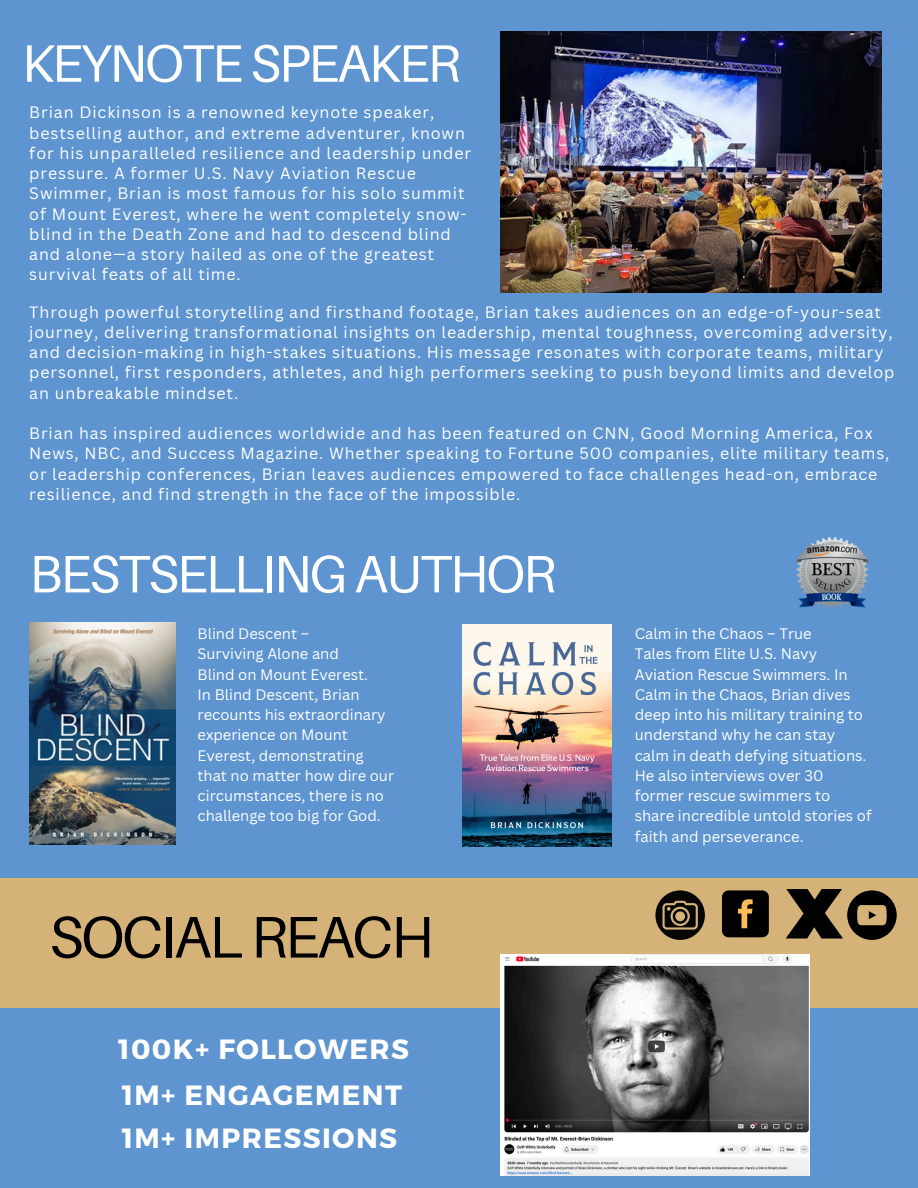
<style>
.page{position:relative;width:918px;height:1188px;background:#5e94cf}
.page>*{position:absolute;margin:0;border:0;box-sizing:border-box;transform-origin:0 0}
.t1{font:58.8px "Aileron";letter-spacing:-.04em;color:#000}
.t2{font:52.8px "Aileron";letter-spacing:-.04em;color:#fff}
.t3{font:700 27.75px/43.8px "Montserrat";letter-spacing:.05em;color:#fff}
.t4{font:16.05px/20.2px "Canva Sans";letter-spacing:.055em;color:#fff}
.t5{font:15.9px/20.2px "Canva Sans";letter-spacing:.055em;color:#fff}
.t6{font:14.85px "Canva Sans";color:#fff}
.t7{font:14.7px "Canva Sans";color:#fff}
</style>
<div class="page">
<div style="left:0;top:879px;width:918px;height:129px;background:#d4b278"></div>
<img style="left:500px;top:32px;width:382px;height:261px">
<svg style="left:655px;top:890px;width:50px;height:50px"></svg>
<svg style="left:786px;top:889px;width:111px;height:51px"></svg>
<svg style="left:722px;top:890px;width:47px;height:47px;background:#20180d"></svg>
<img style="left:463px;top:625px;width:148px;height:222px">
<img style="left:29px;top:623px;width:147px;height:221px">
<img style="left:796px;top:537px;width:73px;height:71px">
<img style="left:500px;top:954px;width:310px;height:222px">
<h2 class="t2" style="left:22px;top:31px;width:440px">KEYNOTE SPEAKER</h2>
<p class="t4" style="left:29px;top:102px;width:443px">Brian Dickinson is a renowned keynote speaker, bestselling author, and extreme adventurer, known for his unparalleled resilience and leadership under pressure. A former U.S. Navy Aviation Rescue Swimmer, Brian is most famous for his solo summit of Mount Everest, where he went completely snow&shy;blind in the Death Zone and had to descend blind and alone—a story hailed as one of the greatest survival feats of all time.</p>
<p class="t4" style="left:29px;top:301px;width:867px">Through powerful storytelling and firsthand footage, Brian takes audiences on an edge-of-your-seat journey, delivering transformational insights on leadership, mental toughness, overcoming adversity, and decision-making in high-stakes situations. His message resonates with corporate teams, military personnel, first responders, athletes, and high performers seeking to push beyond limits and develop an unbreakable mindset.</p>
<p class="t5" style="left:29px;top:423px;width:862px">Brian has inspired audiences worldwide and has been featured on CNN, Good Morning America, Fox News, NBC, and Success Magazine. Whether speaking to Fortune 500 companies, elite military teams, or leadership conferences, Brian leaves audiences empowered to face challenges head-on, embrace resilience, and find strength in the face of the impossible.</p>
<h2 class="t2" style="left:29px;top:541px;width:528px">BESTSELLING AUTHOR</h2>
<p class="t7" style="left:198px;top:623px;width:113px">Blind Descent –</p>
<p class="t7" style="left:198px;top:644px;width:143px">Surviving Alone and</p>
<p class="t7" style="left:198px;top:664px;width:172px">Blind on Mount Everest.</p>
<p class="t7" style="left:198px;top:684px;width:163px">In Blind Descent, Brian</p>
<p class="t7" style="left:198px;top:704px;width:190px">recounts his extraordinary</p>
<p class="t7" style="left:198px;top:725px;width:152px">experience on Mount</p>
<p class="t7" style="left:198px;top:745px;width:168px">Everest, demonstrating</p>
<p class="t7" style="left:198px;top:765px;width:198px">that no matter how dire our</p>
<p class="t7" style="left:198px;top:785px;width:188px">circumstances, there is no</p>
<p class="t7" style="left:198px;top:806px;width:185px">challenge too big for God.</p>
<p class="t1" style="left:49px;top:901px;width:386px">SOCIAL REACH</p>
<p class="t3" style="left:118px;top:1026px;width:292px">100K+ FOLLOWERS</p>
<p class="t3" style="left:122px;top:1071px;width:282px">1M+ ENGAGEMENT<br>1M+ IMPRESSIONS</p>
<p class="t6" style="left:635px;top:623px;width:179px">Calm in the Chaos – True</p>
<p class="t6" style="left:635px;top:644px;width:184px">Tales from Elite U.S. Navy</p>
<p class="t6" style="left:635px;top:664px;width:215px">Aviation Rescue Swimmers. In</p>
<p class="t6" style="left:635px;top:684px;width:217px">Calm in the Chaos, Brian dives</p>
<p class="t6" style="left:635px;top:704px;width:230px">deep into his military training to</p>
<p class="t6" style="left:635px;top:725px;width:202px">understand why he can stay</p>
<p class="t6" style="left:635px;top:745px;width:233px">calm in death defying situations.</p>
<p class="t6" style="left:635px;top:765px;width:190px">He also interviews over 30</p>
<p class="t6" style="left:635px;top:785px;width:197px">former rescue swimmers to</p>
<p class="t6" style="left:635px;top:806px;width:239px">share incredible untold stories of</p>
<p class="t6" style="left:635px;top:826px;width:170px">faith and perseverance.</p>
</div>
